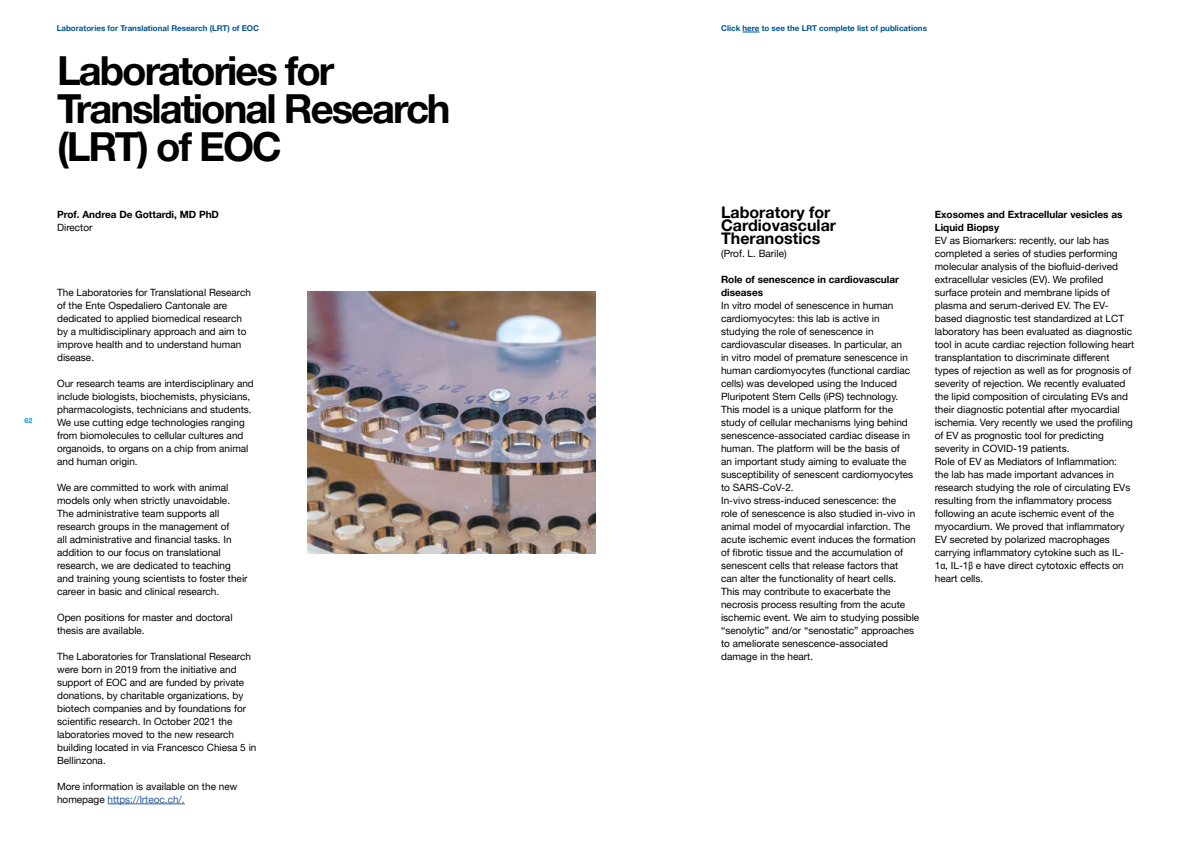
<style>
.page{position:relative;width:1191px;height:842px;background:#fff}
.page>*{position:absolute;margin:0;border:0;box-sizing:border-box;transform-origin:0 0}
.t1{font:700 40px/38px "Helvetica Neue LT Pro";letter-spacing:-.05em;color:#000}
.t2{font:700 16px/13px "Helvetica Neue LT Pro";color:#000}
.t3{font:10px/13px "Helvetica Neue LT Pro";color:#000}
.t4{font:700 10px/13px "Helvetica Neue LT Pro";color:#000}
.t5{font:700 8px "Helvetica Neue LT Pro";color:#005597}
.t6{font:700 7px "Helvetica Neue LT Pro";color:#1395d3}
.s1{color:#275b9b}
.s2{font-family:"Arial Narrow"}
</style>
<div class="page">
<hr style="left:107px;top:804px;width:78px;height:1px;background:#275b9b">
<img style="left:308px;top:291px;width:287px;height:262px">
<svg style="left:742px;top:32px;width:17px;height:1px"></svg>
<p class="t6" style="left:24px;top:417px;width:9px">62</p>
<p class="t5" style="left:57px;top:23px;width:204px">Laboratories for Translational Research (LRT) of EOC</p>
<h1 class="t1" style="left:57px;top:51px;width:395px">Laboratories for<br>Translational Research (LRT) of EOC</h1>
<p class="t4" style="left:57px;top:208px;width:163px">Prof. Andrea De Gottardi, MD PhD</p>
<p class="t3" style="left:57px;top:221px;width:37px">Director</p>
<p class="t3" style="left:57px;top:286px;width:195px">The Laboratories for Translational Research of the Ente Ospedaliero Cantonale are dedicated to applied biomedical research by a multidisciplinary approach and aim to improve health and to understand human disease.</p>
<p class="t3" style="left:57px;top:377px;width:198px">Our research teams are interdisciplinary and include biologists, biochemists, physicians, pharmacologists, technicians and students.<br>We use cutting edge technologies ranging from biomolecules to cellular cultures and organoids, to organs on a chip from animal and human origin.</p>
<p class="t3" style="left:57px;top:481px;width:192px">We are committed to work with animal models only when strictly unavoidable.<br>The administrative team supports all research groups in the management of<br>all administrative and financial tasks. In addition to our focus on translational research, we are dedicated to teaching and training young scientists to foster their career in basic and clinical research.</p>
<p class="t3" style="left:57px;top:611px;width:177px">Open positions for master and doctoral thesis are available.</p>
<p class="t3" style="left:57px;top:650px;width:201px">The Laboratories for Translational Research were born in 2019 from the initiative and support of EOC and are funded by private donations, by charitable organizations, by biotech companies and by foundations for scientific research. In October 2021 the laboratories moved to the new research building located in via Francesco Chiesa 5 in Bellinzona.</p>
<p class="t3" style="left:57px;top:780px;width:182px">More information is available on the new homepage <span class="s1">https://lrteoc.ch/.</span></p>
<p class="t5" style="left:721px;top:23px;width:207px">Click here to see the LRT complete list of publications</p>
<h2 class="t2" style="left:721px;top:205px;width:116px">Laboratory for<br>Cardiovascular<br>Theranostics</h2>
<p class="t3" style="left:721px;top:247px;width:67px">(Prof. L. Barile)</p>
<p class="t4" style="left:721px;top:273px;width:179px">Role of senescence in cardiovascular diseases</p>
<p class="t3" style="left:721px;top:299px;width:200px">In vitro model of senescence in human cardiomyocytes: this lab is active in studying the role of senescence in cardiovascular diseases. In particular, an<br>in vitro model of premature senescence in human cardiomyocytes (functional cardiac cells) was developed using the Induced Pluripotent Stem Cells (iPS) technology.<br>This model is a unique platform for the study of cellular mechanisms lying behind senescence-associated cardiac disease in human. The platform will be the basis of<br>an important study aiming to evaluate the susceptibility of senescent cardiomyocytes to SARS-CoV-2.<br>In-vivo stress-induced senescence: the<br>role of senescence is also studied in-vivo in animal model of myocardial infarction. The acute ischemic event induces the formation of fibrotic tissue and the accumulation of senescent cells that release factors that<br>can alter the functionality of heart cells.<br>This may contribute to exacerbate the necrosis process resulting from the acute ischemic event. We aim to studying possible “senolytic” and/or “senostatic” approaches to ameliorate senescence-associated damage in the heart.</p>
<p class="t4" style="left:934px;top:208px;width:189px">Exosomes and Extracellular vesicles as<br>Liquid Biopsy</p>
<p class="t3" style="left:934px;top:234px;width:201px">EV as Biomarkers: recently, our lab has completed a series of studies performing molecular analysis of the biofluid-derived extracellular vesicles (EV). We profiled surface protein and membrane lipids of plasma and serum-derived EV. The EV&shy;based diagnostic test standardized at LCT laboratory has been evaluated as diagnostic tool in acute cardiac rejection following heart transplantation to discriminate different types of rejection as well as for prognosis of severity of rejection. We recently evaluated the lipid composition of circulating EVs and their diagnostic potential after myocardial ischemia. Very recently we used the profiling of EV as prognostic tool for predicting severity in COVID-19 patients.<br>Role of EV as Mediators of Inflammation:<br>the lab has made important advances in research studying the role of circulating EVs resulting from the inflammatory process following an acute ischemic event of the myocardium. We proved that inflammatory EV secreted by polarized macrophages carrying inflammatory cytokine such as IL-1<span class="s2">α</span>, IL-1<span class="s2">β</span> e have direct cytotoxic effects on heart cells.</p>
</div>
